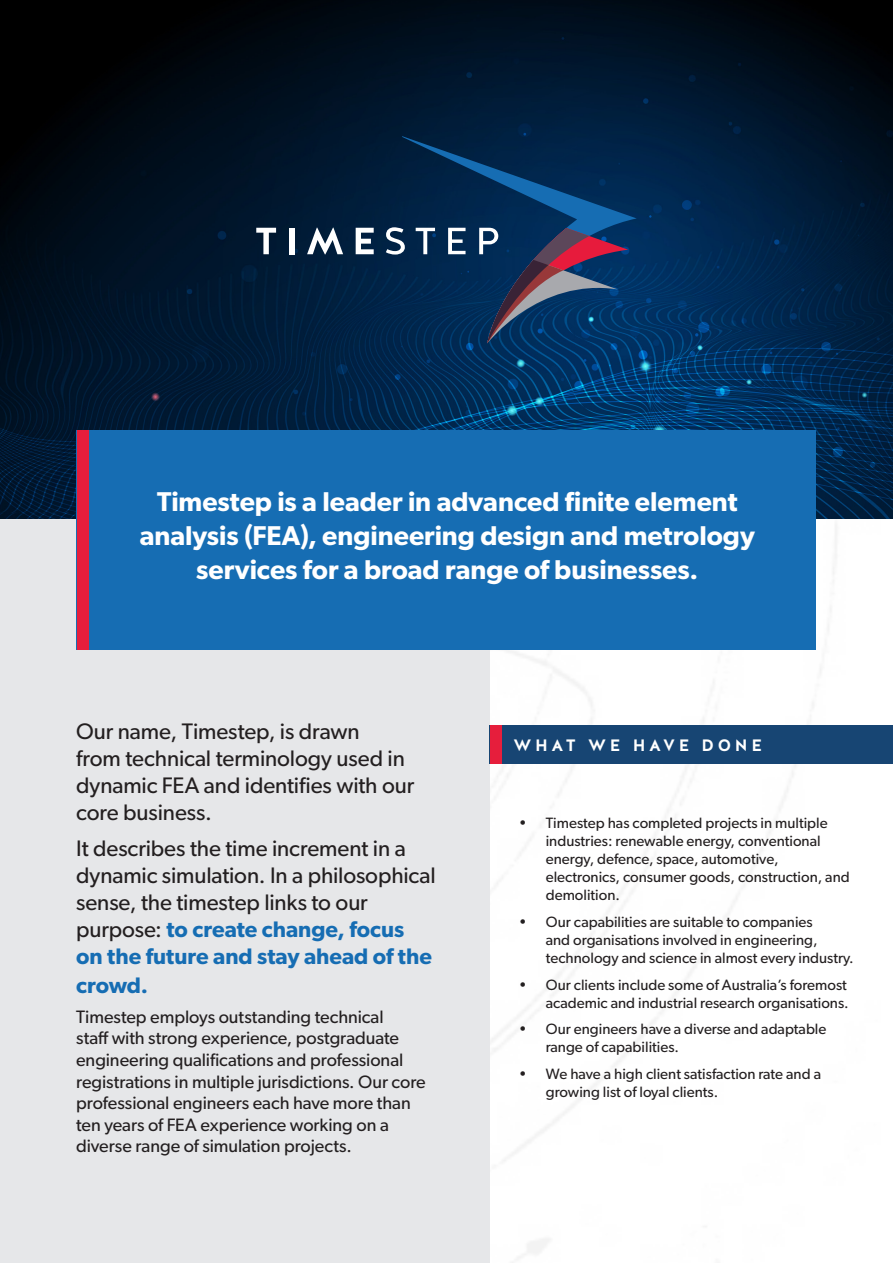
<style>
.page{position:relative;width:893px;height:1263px;background:#fff}
.page>*{position:absolute;margin:0;border:0;box-sizing:border-box;transform-origin:0 0}
.Intro{font:600 27.3px/34px "Gibson";color:#fff;text-align:center}
.t1{font:22.5px/27.3px "Gibson";letter-spacing:-.005em;color:#231f20}
.t2{font:18px/21.6px "Gibson";letter-spacing:-.005em;color:#231f20}
.t3{font:700 16.5px "Halis GR";letter-spacing:.22em;color:#fff}
.t4{font:15px/18px "Gibson";color:#231f20}
.s1{font-weight:600;color:#166db3}
</style>
<div class="page">
<img style="left:490px;top:518px;width:391px;height:745px">
<div style="left:0;top:0;width:490px;height:1263px;background:#e6e7e9"></div>
<img style="left:0;top:0;width:893px;height:518px">
<div style="left:77px;top:430px;width:739px;height:219px;background:#166db3"></div>
<svg style="left:402px;top:136px;width:235px;height:207px;background:#022d57"></svg>
<svg style="left:256px;top:228px;width:20px;height:26px"></svg>
<div style="left:289px;top:228px;width:6px;height:26px;background:#fff"></div>
<svg style="left:307px;top:228px;width:36px;height:26px"></svg>
<svg style="left:356px;top:228px;width:18px;height:26px"></svg>
<svg style="left:386px;top:227px;width:19px;height:28px"></svg>
<svg style="left:416px;top:228px;width:19px;height:26px"></svg>
<svg style="left:448px;top:228px;width:18px;height:26px"></svg>
<svg style="left:479px;top:228px;width:149px;height:115px;background:#2c3e65"></svg>
<div style="left:77px;top:430px;width:12px;height:219px;background:#e61e3c"></div>
<div style="left:490px;top:725px;width:403px;height:39px;background:#174573"></div>
<div style="left:490px;top:725px;width:11px;height:39px;background:#e61e3c"></div>
<p class="Intro" style="left:140px;top:483px;width:617px">Timestep is a leader in advanced finite element analysis (FEA), engineering design and metrology services for a broad range of businesses.</p>
<p class="t1" style="left:76px;top:718px;width:340px">Our name, Timestep, is drawn<br>from technical terminology used in dynamic FEA and identifies with our core business.</p>
<p class="t1" style="left:76px;top:834px;width:361px">It describes the time increment in a dynamic simulation. In a philosophical sense, the timestep links to our purpose: <span class="s1">to create change, focus on the future and stay ahead of the crowd.</span></p>
<p class="t2" style="left:76px;top:1005px;width:351px">Timestep employs outstanding technical<br>staff with strong experience, postgraduate engineering qualifications and professional registrations in multiple jurisdictions. Our core professional engineers each have more than ten years of FEA experience working on a diverse range of simulation projects.</p>
<p class="t3" style="left:513px;top:735px;width:250px">WHAT WE HAVE DONE</p>
<p class="t4" style="left:546px;top:814px;width:305px;text-indent:-27px">• Timestep has completed projects in multiple industries: renewable energy, conventional energy, defence, space, automotive, electronics, consumer goods, construction, and demolition.</p>
<p class="t4" style="left:546px;top:912px;width:309px;text-indent:-27px">• Our capabilities are suitable to companies<br>and organisations involved in engineering, technology and science in almost every industry.</p>
<p class="t4" style="left:519px;top:975px;width:331px;text-align:right">• Our clients include some of Australia’s foremost academic and industrial research organisations.</p>
<p class="t4" style="left:546px;top:1019px;width:282px;text-indent:-27px">• Our engineers have a diverse and adaptable range of capabilities.</p>
<p class="t4" style="left:546px;top:1064px;width:277px;text-indent:-27px">• We have a high client satisfaction rate and a growing list of loyal clients.</p>
</div>
